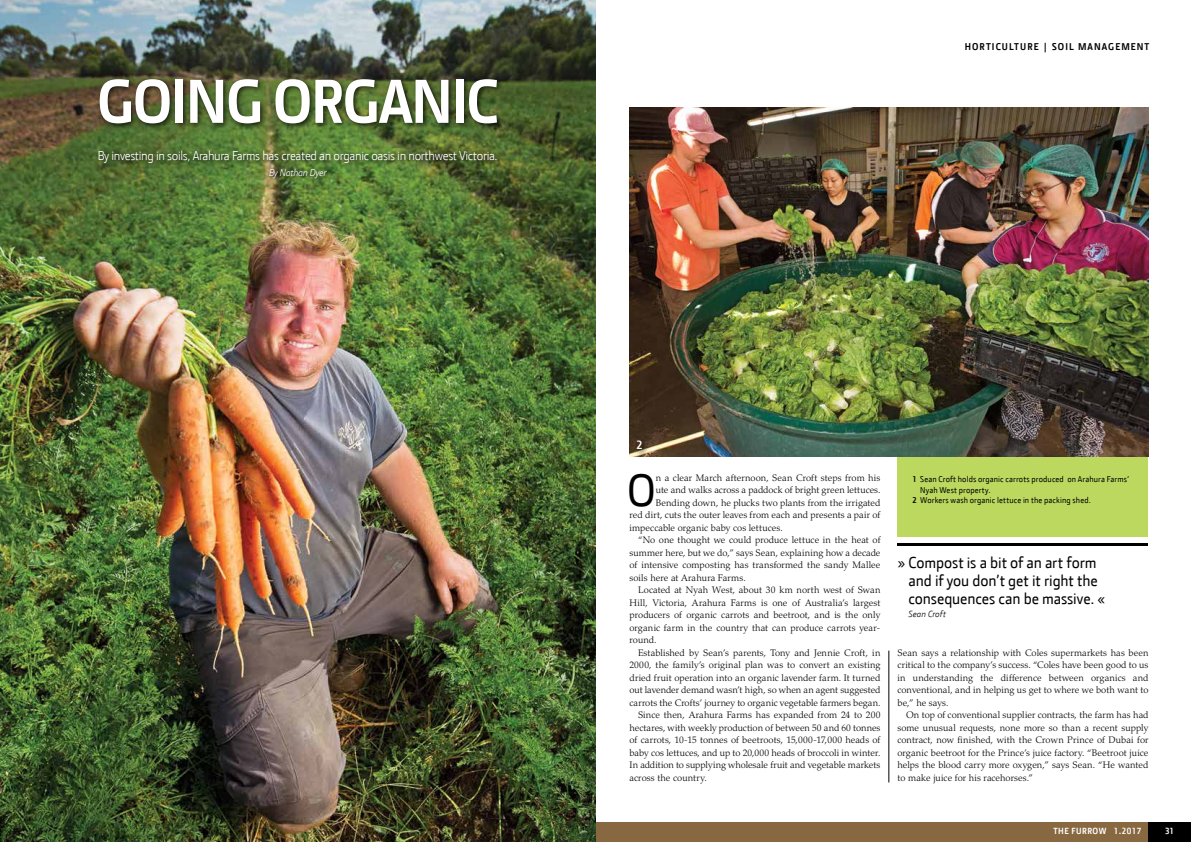
<style>
.page{position:relative;width:1191px;height:842px;background:#fff}
.page>*{position:absolute;margin:0;border:0;box-sizing:border-box;transform-origin:0 0}
.t1{font:700 62.5px "JD Sans";letter-spacing:-.025em;color:#fff}
.t2{font:45.8px "JD Sans";color:#000}
.t3{font:16px/18px "JD Sans";letter-spacing:-.005em;color:#000}
.t4{font:13px "JD Sans";letter-spacing:-.025em;color:#fff}
.t5{font:700 12px "JD Sans";color:#fff}
.t6{font:700 10px "JD Sans";letter-spacing:.11em;color:#000}
.t7{font:italic 10px "JD Sans";letter-spacing:-.025em;color:#fff}
.t8{font:300 9.5px/12.5px "Palatino";letter-spacing:.005em;color:#000;text-align:justify}
.t9{font:700 9px "JD Sans";letter-spacing:.05em;color:#fff}
.t10{font:italic 9px "JD Sans";letter-spacing:.01em;color:#000}
.t11{font:8.5px "JD Sans";letter-spacing:.015em;color:#000}
.s1{font-weight:700}
</style>
<div class="page">
<div style="left:595px;top:822px;width:553px;height:20px;background:#886840"></div>
<div style="left:1148px;top:822px;width:43px;height:20px;background:#000"></div>
<hr style="left:888px;top:651px;width:1px;height:131px;background:#000">
<div style="left:897px;top:362px;width:251px;height:175px;background:#bcd85f"></div>
<img style="left:629px;top:108px;width:519px;height:349px">
<svg style="left:634px;top:438px;width:15px;height:19px"></svg>
<img style="left:0;top:0;width:595px;height:842px">
<div style="left:96px;top:75px;width:408px;height:56px;background:#000;opacity:.75"></div>
<svg style="left:96px;top:147px;width:408px;height:38px;background:#557233"></svg>
<hr style="left:897px;top:543px;width:251px;height:3px;background:#000">
<h1 class="t1" style="left:97px;top:60px;width:403px">GOING ORGANIC</h1>
<h3 class="t4" style="left:98px;top:147px;width:401px">By investing in soils, Arahura Farms has created an organic oasis in northwest Victoria.</h3>
<p class="t7" style="left:269px;top:166px;width:59px">By Nathan Dyer</p>
<p class="t6" style="left:964px;top:40px;width:186px">HORTICULTURE | SOIL MANAGEMENT</p>
<p class="t5" style="left:636px;top:437px;width:8px">2</p>
<h2 class="t2" style="left:627px;top:460px;width:30px">O</h2>
<p class="t8" style="left:656px;top:471px;width:226px">n a clear March afternoon, Sean Croft steps from his</p>
<p class="t8" style="left:656px;top:484px;width:226px">ute and walks across a paddock of bright green lettuces.</p>
<p class="t8" style="left:656px;top:496px;width:226px">Bending down, he plucks two plants from the irrigated</p>
<p class="t8" style="left:629px;top:509px;width:252px">red dirt, cuts the outer leaves from each and presents a pair of</p>
<p class="t8" style="left:629px;top:521px;width:155px">impeccable organic baby cos lettuces.</p>
<p class="t8" style="left:638px;top:534px;width:244px">“No one thought we could produce lettuce in the heat of</p>
<p class="t8" style="left:629px;top:546px;width:252px">summer here, but we do,” says Sean, explaining how a decade</p>
<p class="t8" style="left:629px;top:559px;width:252px">of intensive composting has transformed the sandy Mallee</p>
<p class="t8" style="left:629px;top:571px;width:118px">soils here at Arahura Farms.</p>
<p class="t8" style="left:638px;top:584px;width:244px">Located at Nyah West, about 30 km north west of Swan</p>
<p class="t8" style="left:629px;top:596px;width:252px">Hill, Victoria, Arahura Farms is one of Australia’s largest</p>
<p class="t8" style="left:629px;top:609px;width:252px">producers of organic carrots and beetroot, and is the only</p>
<p class="t8" style="left:629px;top:621px;width:252px">organic farm in the country that can produce carrots year-</p>
<p class="t8" style="left:629px;top:634px;width:29px">round.</p>
<p class="t8" style="left:638px;top:646px;width:244px">Established by Sean’s parents, Tony and Jennie Croft, in</p>
<p class="t8" style="left:629px;top:659px;width:252px">2000, the family’s original plan was to convert an existing</p>
<p class="t8" style="left:629px;top:671px;width:252px">dried fruit operation into an organic lavender farm. It turned</p>
<p class="t8" style="left:629px;top:684px;width:252px">out lavender demand wasn’t high, so when an agent suggested</p>
<p class="t8" style="left:629px;top:696px;width:252px">carrots the Crofts’ journey to organic vegetable farmers began.</p>
<p class="t8" style="left:638px;top:709px;width:244px">Since then, Arahura Farms has expanded from 24 to 200</p>
<p class="t8" style="left:629px;top:721px;width:252px">hectares, with weekly production of between 50 and 60 tonnes</p>
<p class="t8" style="left:629px;top:734px;width:252px">of carrots, 10-15 tonnes of beetroots, 15,000-17,000 heads of</p>
<p class="t8" style="left:629px;top:746px;width:252px">baby cos lettuces, and up to 20,000 heads of broccoli in winter.</p>
<p class="t8" style="left:629px;top:759px;width:252px">In addition to supplying wholesale fruit and vegetable markets</p>
<p class="t8" style="left:629px;top:771px;width:79px">across the country.</p>
<p class="t11" style="left:912px;top:474px;width:218px"><span class="s1">1</span> Sean Croft holds organic carrots produced on Arahura Farms‘</p>
<p class="t11" style="left:920px;top:484px;width:72px">Nyah West property.</p>
<p class="t11" style="left:912px;top:495px;width:180px"><span class="s1">2</span> Workers wash organic lettuce in the packing shed.</p>
<h3 class="t3" style="left:908px;top:553px;width:198px;text-indent:-11px">» Compost is a bit of an art form and if you don’t get it right the consequences can be massive. «</h3>
<p class="t10" style="left:908px;top:608px;width:39px">Sean Croft</p>
<p class="t8" style="left:897px;top:647px;width:252px">Sean says a relationship with Coles supermarkets has been critical to the company’s success. “Coles have been good to us in understanding the difference between organics and conventional, and in helping us get to where we both want to be,” he says.</p>
<p class="t8" style="left:897px;top:709px;width:252px;text-indent:9px">On top of conventional supplier contracts, the farm has had some unusual requests, none more so than a recent supply contract, now finished, with the Crown Prince of Dubai for organic beetroot for the Prince’s juice factory. “Beetroot juice helps the blood carry more oxygen,” says Sean. “He wanted to make juice for his racehorses.”</p>
<p class="t9" style="left:1053px;top:825px;width:89px">THE FURROW 1.2017</p>
<p class="t9" style="left:1165px;top:825px;width:10px">31</p>
</div>
